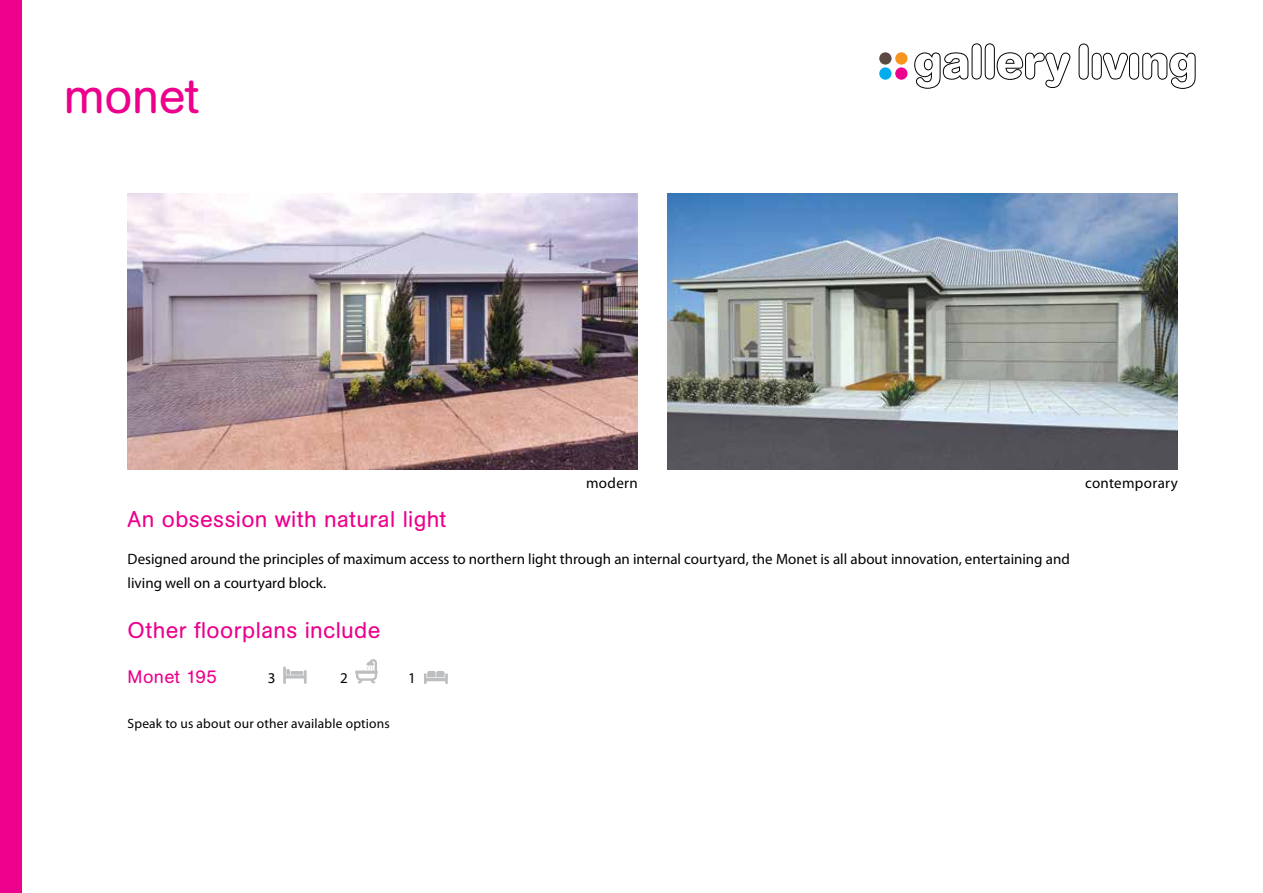
<style>
.page{position:relative;width:1263px;height:893px;background:#fff}
.page>*{position:absolute;margin:0;border:0;box-sizing:border-box;transform-origin:0 0}
.t1{font:48px "AG Book Rounded";letter-spacing:-.005em;color:#ec008c}
.t2{font:22.5px "AG Book Rounded";letter-spacing:.02em;color:#ec008c}
.t3{font:18px "AG Book Rounded";letter-spacing:.025em;color:#ec008c}
.t4{font:15px/24px "Myriad Pro";color:#000}
.t5{font:15px "Myriad Pro";letter-spacing:.02em;color:#000}
.t6{font:13.5px "Myriad Pro";letter-spacing:.015em;color:#000}
</style>
<div class="page">
<div style="left:0;top:0;width:21px;height:893px;background:#ec008c"></div>
<img style="left:668px;top:193px;width:510px;height:277px">
<svg style="left:283px;top:666px;width:24px;height:18px"></svg>
<svg style="left:291px;top:671px;width:12px;height:4px"></svg>
<svg style="left:355px;top:659px;width:23px;height:25px"></svg>
<svg style="left:424px;top:671px;width:24px;height:13px"></svg>
<img style="left:128px;top:193px;width:510px;height:277px">
<div style="left:879px;top:52px;width:12px;height:13px;background:#5a4a42;border-radius:50%"></div>
<div style="left:895px;top:52px;width:12px;height:13px;background:#f7941e;border-radius:50%"></div>
<div style="left:879px;top:67px;width:12px;height:13px;background:#00aeef;border-radius:50%"></div>
<div style="left:895px;top:67px;width:12px;height:13px;background:#ec008c;border-radius:50%"></div>
<svg style="left:1078px;top:44px;width:118px;height:45px"></svg>
<svg style="left:914px;top:43px;width:156px;height:46px"></svg>
<h1 class="t1" style="left:64px;top:69px;width:137px">monet</h1>
<p class="t4" style="left:586px;top:471px;width:53px">modern</p>
<p class="t5" style="left:1085px;top:474px;width:94px">contemporary</p>
<h2 class="t2" style="left:128px;top:507px;width:320px">An obsession with natural light</h2>
<p class="t4" style="left:128px;top:547px;width:944px">Designed around the principles of maximum access to northern light through an internal courtyard, the Monet is all about innovation, entertaining and living well on a courtyard block.</p>
<h2 class="t2" style="left:128px;top:617px;width:254px">Other floorplans include</h2>
<p class="t3" style="left:128px;top:666px;width:91px">Monet 195</p>
<p class="t4" style="left:268px;top:666px;width:9px">3</p>
<p class="t4" style="left:340px;top:666px;width:9px">2</p>
<p class="t4" style="left:408px;top:666px;width:9px">1</p>
<p class="t6" style="left:128px;top:715px;width:264px">Speak to us about our other available options</p>
</div>
